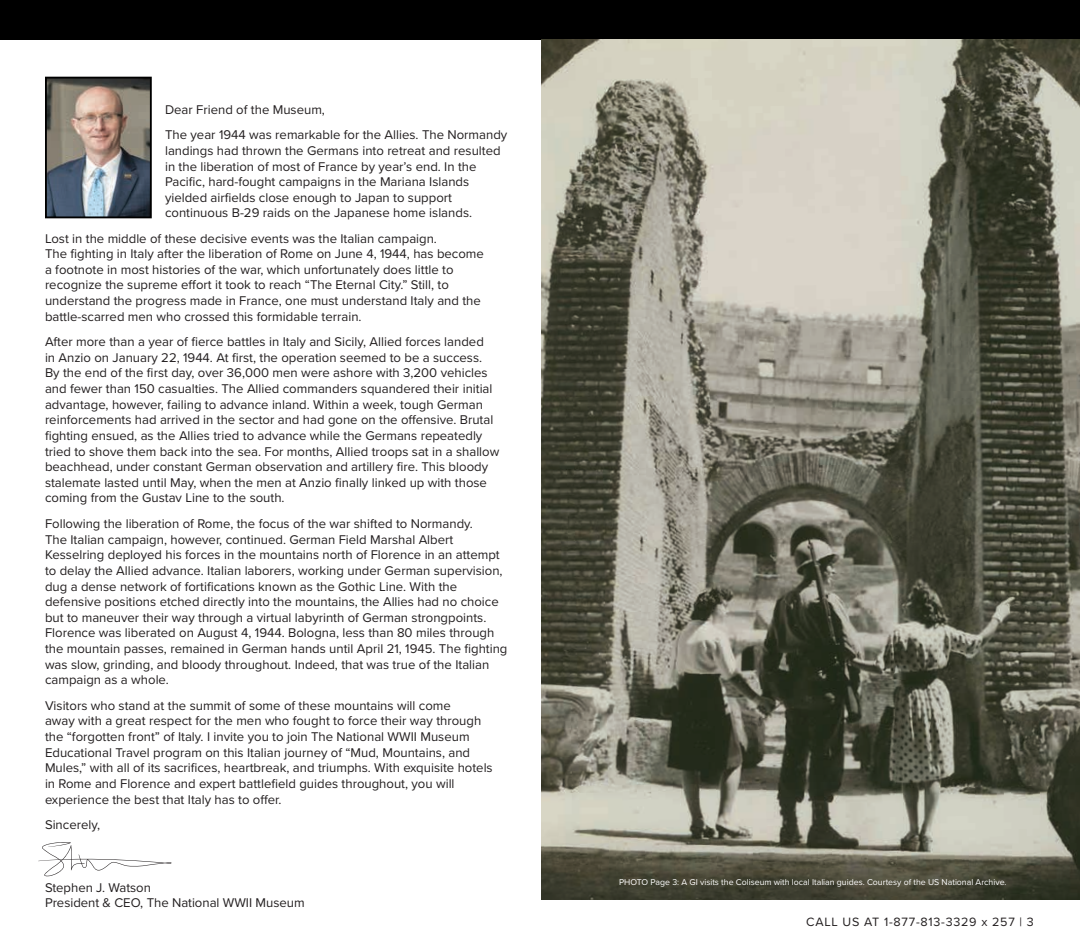
<style>
.page{position:relative;width:1080px;height:945px;background:#fff}
.page>*{position:absolute;margin:0;border:0;box-sizing:border-box;transform-origin:0 0}
.t1{font:13.12px/15.6px "Proxima Nova";color:#231f20}
.t2{font:12.5px "Proxima Nova";letter-spacing:.06em;color:#231f20}
.t3{font:8.75px "Proxima Nova";color:#fff}
</style>
<div class="page">
<img style="left:48px;top:80px;width:101px;height:135px">
<div style="left:45px;top:77px;width:107px;height:141px;border:2px solid #000"></div>
<svg style="left:38px;top:842px;width:133px;height:34px"></svg>
<div style="left:0;top:0;width:1080px;height:40px;background:#000"></div>
<img style="left:541px;top:40px;width:539px;height:860px">
<p class="t1" style="left:165px;top:96px;width:344px;line-height:25.6px">Dear Friend of the Museum,<br>The year 1944 was remarkable for the Allies. The Normandy</p>
<p class="t1" style="left:165px;top:142px;width:337px">landings had thrown the Germans into retreat and resulted in the liberation of most of France by year’s end. In the Pacific, hard-fought campaigns in the Mariana Islands yielded airfields close enough to Japan to support continuous B-29 raids on the Japanese home islands.</p>
<p class="t1" style="left:45px;top:230px;width:440px">Lost in the middle of these decisive events was the Italian campaign.<br>The fighting in Italy after the liberation of Rome on June 4, 1944, has become a footnote in most histories of the war, which unfortunately does little to recognize the supreme effort it took to reach “The Eternal City.” Still, to understand the progress made in France, one must understand Italy and the battle-scarred men who crossed this formidable terrain.</p>
<p class="t1" style="left:45px;top:333px;width:456px">After more than a year of fierce battles in Italy and Sicily, Allied forces landed<br>in Anzio on January 22, 1944. At first, the operation seemed to be a success.<br>By the end of the first day, over 36,000 men were ashore with 3,200 vehicles and fewer than 150 casualties. The Allied commanders squandered their initial advantage, however, failing to advance inland. Within a week, tough German reinforcements had arrived in the sector and had gone on the offensive. Brutal fighting ensued, as the Allies tried to advance while the Germans repeatedly tried to shove them back into the sea. For months, Allied troops sat in a shallow beachhead, under constant German observation and artillery fire. This bloody stalemate lasted until May, when the men at Anzio finally linked up with those coming from the Gustav Line to the south.</p>
<p class="t1" style="left:45px;top:515px;width:464px">Following the liberation of Rome, the focus of the war shifted to Normandy.<br>The Italian campaign, however, continued. German Field Marshal Albert Kesselring deployed his forces in the mountains north of Florence in an attempt to delay the Allied advance. Italian laborers, working under German supervision, dug a dense network of fortifications known as the Gothic Line. With the defensive positions etched directly into the mountains, the Allies had no choice but to maneuver their way through a virtual labyrinth of German strongpoints.<br>Florence was liberated on August 4, 1944. Bologna, less than 80 miles through the mountain passes, remained in German hands until April 21, 1945. The fighting was slow, grinding, and bloody throughout. Indeed, that was true of the Italian campaign as a whole.</p>
<p class="t1" style="left:45px;top:697px;width:449px">Visitors who stand at the summit of some of these mountains will come<br>away with a great respect for the men who fought to force their way through the “forgotten front” of Italy. I invite you to join The National WWII Museum Educational Travel program on this Italian journey of “Mud, Mountains, and Mules,” with all of its sacrifices, heartbreak, and triumphs. With exquisite hotels in Rome and Florence and expert battlefield guides throughout, you will experience the best that Italy has to offer.</p>
<p class="t1" style="left:45px;top:816px;width:57px">Sincerely,</p>
<p class="t1" style="left:45px;top:879px;width:261px">Stephen J. Watson<br>President &amp; CEO, The National WWII Museum</p>
<p class="t3" style="left:619px;top:875px;width:389px">PHOTO Page 3: A GI visits the Coliseum with local Italian guides. Courtesy of the US National Archive.</p>
<p class="t2" style="left:806px;top:913px;width:229px">CALL US AT 1-877-813-3329 x 257 | 3</p>
</div>
